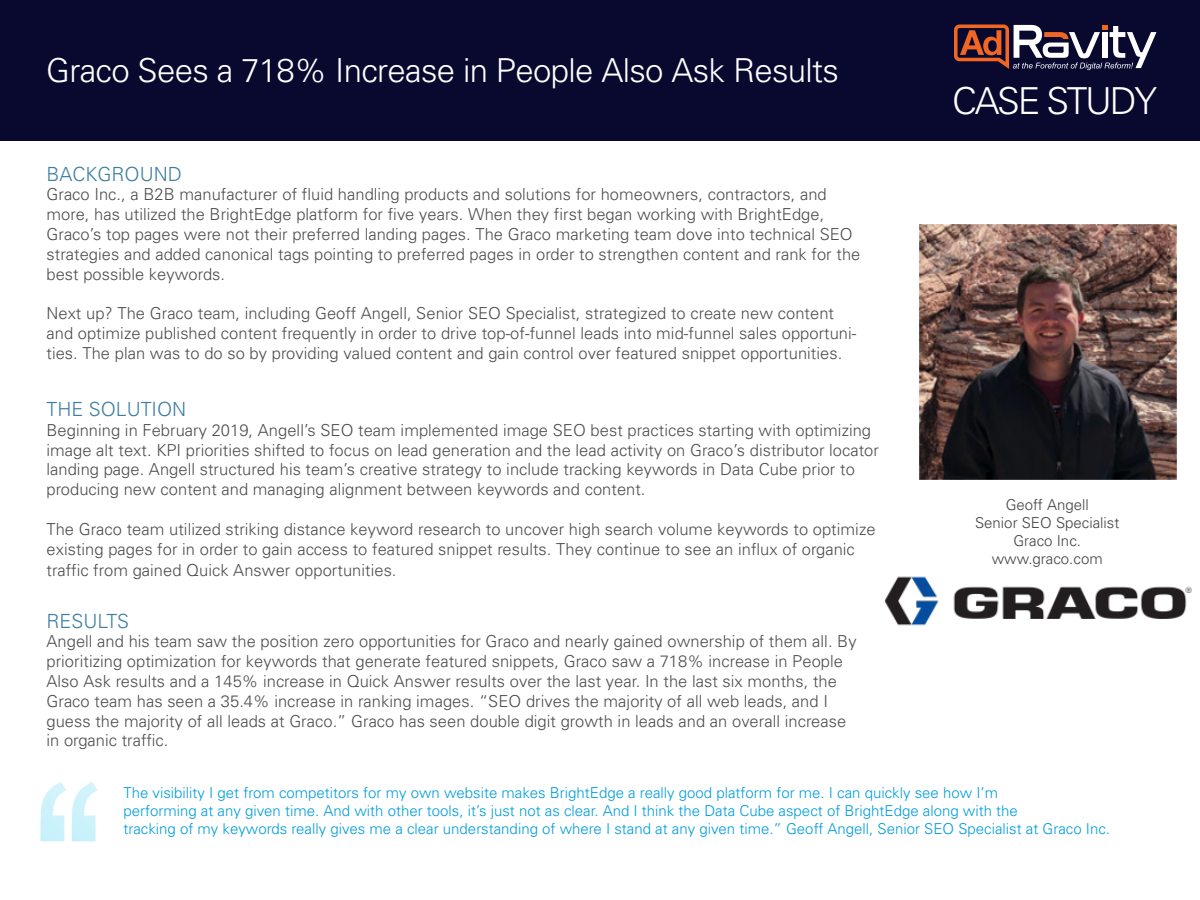
<style>
.page{position:relative;width:1200px;height:900px;background:#fff}
.page>*{position:absolute;margin:0;border:0;box-sizing:border-box;transform-origin:0 0}
.t1{font:37.2px "Univers LT 45 Lt";letter-spacing:-.06em;color:#fff}
.t2{font:33px "Univers LT 45 Lt";letter-spacing:-.02em;color:#fff}
.t3{font:19.5px "Univers LT 45 Lt";color:#3d7ea2}
.t4{font:16.5px/19.8px "Univers LT 45 Lt";letter-spacing:.005em;color:#4d4d4d}
.t5{font:15px/18px "Univers LT 45 Lt";color:#009dda}
.t6{font:15px/18px "Univers LT 45 Lt";color:#444141;text-align:center}
</style>
<div class="page">
<div style="left:0;top:0;width:1200px;height:141px;background:#090930"></div>
<svg style="left:954px;top:24px;width:202px;height:46px"></svg>
<svg style="left:40px;top:782px;width:26px;height:59px"></svg>
<svg style="left:72px;top:782px;width:26px;height:59px"></svg>
<img style="left:919px;top:224px;width:258px;height:256px">
<img style="left:884px;top:576px;width:308px;height:50px">
<h2 class="t2" style="left:46px;top:50px;width:794px">Graco Sees a 718% Increase in People Also Ask Results</h2>
<p class="t3" style="left:46px;top:162px;width:137px">BACKGROUND</p>
<p class="t4" style="left:46px;top:185px;width:815px">Graco Inc., a B2B manufacturer of fluid handling products and solutions for homeowners, contractors, and more, has utilized the BrightEdge platform for five years. When they first began working with BrightEdge, Graco’s top pages were not their preferred landing pages. The Graco marketing team dove into technical SEO strategies and added canonical tags pointing to preferred pages in order to strengthen content and rank for the best possible keywords.</p>
<p class="t4" style="left:46px;top:303px;width:812px">Next up? The Graco team, including Geoff Angell, Senior SEO Specialist, strategized to create new content and optimize published content frequently in order to drive top-of-funnel leads into mid-funnel sales opportuni&shy;ties. The plan was to do so by providing valued content and gain control over featured snippet opportunities.</p>
<p class="t3" style="left:46px;top:397px;width:141px">THE SOLUTION</p>
<p class="t4" style="left:46px;top:420px;width:834px">Beginning in February 2019, Angell’s SEO team implemented image SEO best practices starting with optimizing image alt text. KPI priorities shifted to focus on lead generation and the lead activity on Graco’s distributor locator landing page. Angell structured his team’s creative strategy to include tracking keywords in Data Cube prior to producing new content and managing alignment between keywords and content.</p>
<p class="t4" style="left:46px;top:519px;width:831px">The Graco team utilized striking distance keyword research to uncover high search volume keywords to optimize existing pages for in order to gain access to featured snippet results. They continue to see an influx of organic</p>
<p class="t4" style="left:46px;top:561px;width:352px">traffic from gained Quick Answer opportunities.</p>
<p class="t3" style="left:46px;top:609px;width:84px">RESULTS</p>
<p class="t4" style="left:46px;top:632px;width:812px">Angell and his team saw the position zero opportunities for Graco and nearly gained ownership of them all. By prioritizing optimization for keywords that generate featured snippets, Graco saw a 718% increase in People Also Ask results and a 145% increase in Quick Answer results over the last year. In the last six months, the Graco team has seen a 35.4% increase in ranking images. “SEO drives the majority of all web leads, and I guess the majority of all leads at Graco.” Graco has seen double digit growth in leads and an overall increase in organic traffic.</p>
<h1 class="t1" style="left:952px;top:79px;width:207px">CASE STUDY</h1>
<p class="t6" style="left:975px;top:496px;width:146px">Geoff Angell<br>Senior SEO Specialist<br>Graco Inc. www.graco.com</p>
<p class="t5" style="left:123px;top:784px;width:988px">The visibility I get from competitors for my own website makes BrightEdge a really good platform for me. I can quickly see how I’m<br>performing at any given time. And with other tools, it’s just not as clear. And I think the Data Cube aspect of BrightEdge along with the<br>tracking of my keywords really gives me a clear understanding of where I stand at any given time.” Geoff Angell, Senior SEO Specialist at Graco Inc.</p>
</div>
